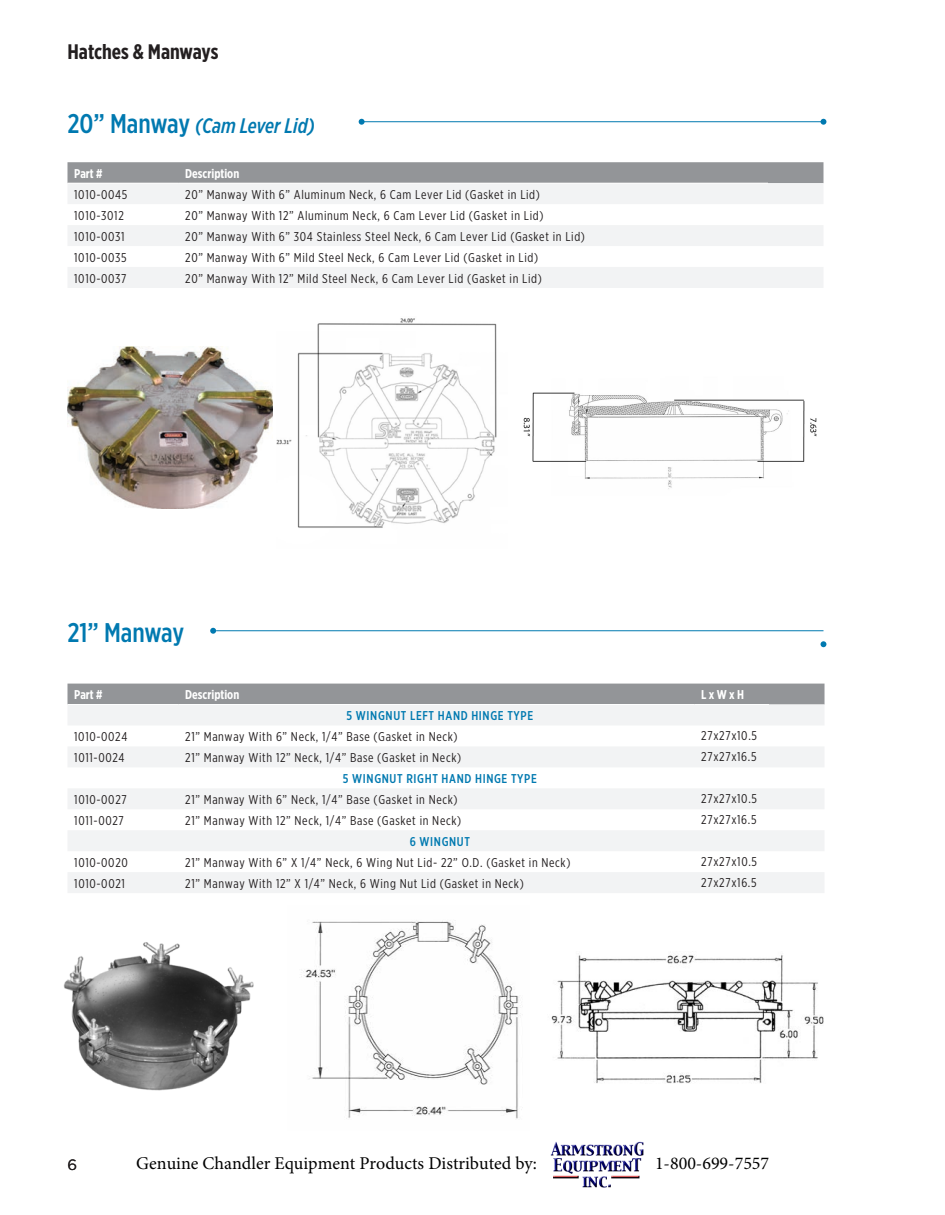
<style>
.page{position:relative;width:945px;height:1215px;background:#fff}
.page>*{position:absolute;margin:0;border:0;box-sizing:border-box;transform-origin:0 0}
.t1{font:500 27px "Gotham X Narrow";letter-spacing:-.005em;color:#0079b0}
.t2{font:italic 500 21px "Gotham X Narrow";color:#0079b0}
.t3{font:700 21px "Gotham X Narrow";letter-spacing:-.005em;color:#231f20}
.t4{font:18px "Minion Pro";color:#000}
.t5{font:15px "Gotham";color:#231f20}
.t6{font:12.75px/21px "Gotham X Narrow";letter-spacing:.05em;color:#231f20}
.t7{font:500 12.75px "Gotham X Narrow";letter-spacing:.05em;color:#0079b0}
.t8{font:700 12.75px "Gotham X Narrow";color:#fff}
.s1{font-style:normal;font-size:27px}
</style>
<div class="page">
<img style="left:63px;top:942px;width:191px;height:149px">
<hr style="left:216px;top:630px;width:608px;height:1px;background:#0079b0">
<svg style="left:821px;top:641px;width:5px;height:6px"></svg>
<svg style="left:210px;top:628px;width:6px;height:6px"></svg>
<img style="left:68px;top:347px;width:204px;height:162px">
<hr style="left:362px;top:121px;width:462px;height:1px;background:#0079b0">
<svg style="left:821px;top:119px;width:5px;height:6px"></svg>
<svg style="left:359px;top:119px;width:6px;height:6px"></svg>
<img style="left:551px;top:955px;width:273px;height:129px">
<svg style="left:68px;top:162px;width:756px;height:21px;background:#95979a"></svg>
<svg style="left:68px;top:183px;width:756px;height:105px;fill:#f2f3f4"></svg>
<hr style="left:178px;top:183px;width:590px;height:1px;background:#fff">
<hr style="left:68px;top:183px;width:110px;height:1px;background:#fff">
<div style="left:68px;top:684px;width:757px;height:21px;background:#939598"></div>
<svg style="left:68px;top:705px;width:756px;height:188px;fill:#f2f3f4"></svg>
<hr style="left:178px;top:704px;width:516px;height:1px;background:#fff">
<hr style="left:694px;top:704px;width:75px;height:1px;background:#fff">
<hr style="left:68px;top:704px;width:110px;height:1px;background:#fff">
<img style="left:301px;top:920px;width:218px;height:199px">
<img style="left:523px;top:392px;width:294px;height:97px">
<img style="left:277px;top:318px;width:220px;height:210px">
<img style="left:551px;top:1141px;width:93px;height:47px">
<h2 class="t3" style="left:68px;top:39px;width:153px">Hatches &amp; Manways</h2>
<h2 class="t2" style="left:68px;top:113px;width:249px"><span class="s1">20” Manway</span> (Cam Lever Lid)</h2>
<p class="t8" style="left:74px;top:165px;width:30px">Part #</p>
<p class="t8" style="left:185px;top:165px;width:56px">Description</p>
<p class="t6" style="left:74px;top:184px;width:55px">1010-0045</p>
<p class="t6" style="left:185px;top:184px;width:356px">20” Manway With 6” Aluminum Neck, 6 Cam Lever Lid (Gasket in Lid)</p>
<p class="t6" style="left:74px;top:205px;width:51px">1010-3012</p>
<p class="t6" style="left:185px;top:205px;width:360px">20” Manway With 12” Aluminum Neck, 6 Cam Lever Lid (Gasket in Lid)</p>
<p class="t6" style="left:74px;top:225px;width:52px">1010-0031</p>
<p class="t6" style="left:185px;top:225px;width:401px">20” Manway With 6” 304 Stainless Steel Neck, 6 Cam Lever Lid (Gasket in Lid)</p>
<p class="t6" style="left:74px;top:246px;width:54px">1010-0035</p>
<p class="t6" style="left:185px;top:246px;width:354px">20” Manway With 6” Mild Steel Neck, 6 Cam Lever Lid (Gasket in Lid)</p>
<p class="t6" style="left:74px;top:267px;width:54px">1010-0037</p>
<p class="t6" style="left:185px;top:267px;width:358px">20” Manway With 12” Mild Steel Neck, 6 Cam Lever Lid (Gasket in Lid)</p>
<h1 class="t1" style="left:68px;top:616px;width:118px">21” Manway</h1>
<p class="t8" style="left:74px;top:687px;width:30px">Part #</p>
<p class="t8" style="left:185px;top:687px;width:56px">Description</p>
<p class="t8" style="left:701px;top:687px;width:44px">L x W x H</p>
<p class="t7" style="left:347px;top:708px;width:188px">5 WINGNUT LEFT HAND HINGE TYPE</p>
<p class="t6" style="left:74px;top:726px;width:55px">1010-0024</p>
<p class="t6" style="left:185px;top:726px;width:274px">21” Manway With 6” Neck, 1/4” Base (Gasket in Neck)</p>
<p class="t6" style="left:74px;top:747px;width:52px">1011-0024</p>
<p class="t6" style="left:185px;top:747px;width:277px">21” Manway With 12” Neck, 1/4” Base (Gasket in Neck)</p>
<p class="t6" style="left:701px;top:725px;width:57px">27x27x10.5<br>27x27x16.5</p>
<p class="t7" style="left:343px;top:771px;width:195px">5 WINGNUT RIGHT HAND HINGE TYPE</p>
<p class="t6" style="left:74px;top:789px;width:54px">1010-0027</p>
<p class="t6" style="left:185px;top:789px;width:274px">21” Manway With 6” Neck, 1/4” Base (Gasket in Neck)</p>
<p class="t6" style="left:74px;top:810px;width:51px">1011-0027</p>
<p class="t6" style="left:185px;top:810px;width:277px">21” Manway With 12” Neck, 1/4” Base (Gasket in Neck)</p>
<p class="t7" style="left:410px;top:834px;width:62px">6 WINGNUT</p>
<p class="t6" style="left:74px;top:852px;width:55px">1010-0020</p>
<p class="t6" style="left:185px;top:852px;width:387px">21” Manway With 6” X 1/4” Neck, 6 Wing Nut Lid- 22” O.D. (Gasket in Neck)</p>
<p class="t6" style="left:74px;top:873px;width:52px">1010-0021</p>
<p class="t6" style="left:185px;top:873px;width:340px">21” Manway With 12” X 1/4” Neck, 6 Wing Nut Lid (Gasket in Neck)</p>
<p class="t6" style="left:701px;top:788px;width:57px">27x27x10.5<br>27x27x16.5</p>
<p class="t6" style="left:701px;top:851px;width:57px">27x27x10.5<br>27x27x16.5</p>
<p class="t5" style="left:68px;top:1155px;width:11px">6</p>
<h3 class="t4" style="left:136px;top:1151px;width:402px">Genuine Chandler Equipment Products Distributed by:</h3>
<h3 class="t4" style="left:655px;top:1151px;width:116px">1-800-699-7557</h3>
</div>
